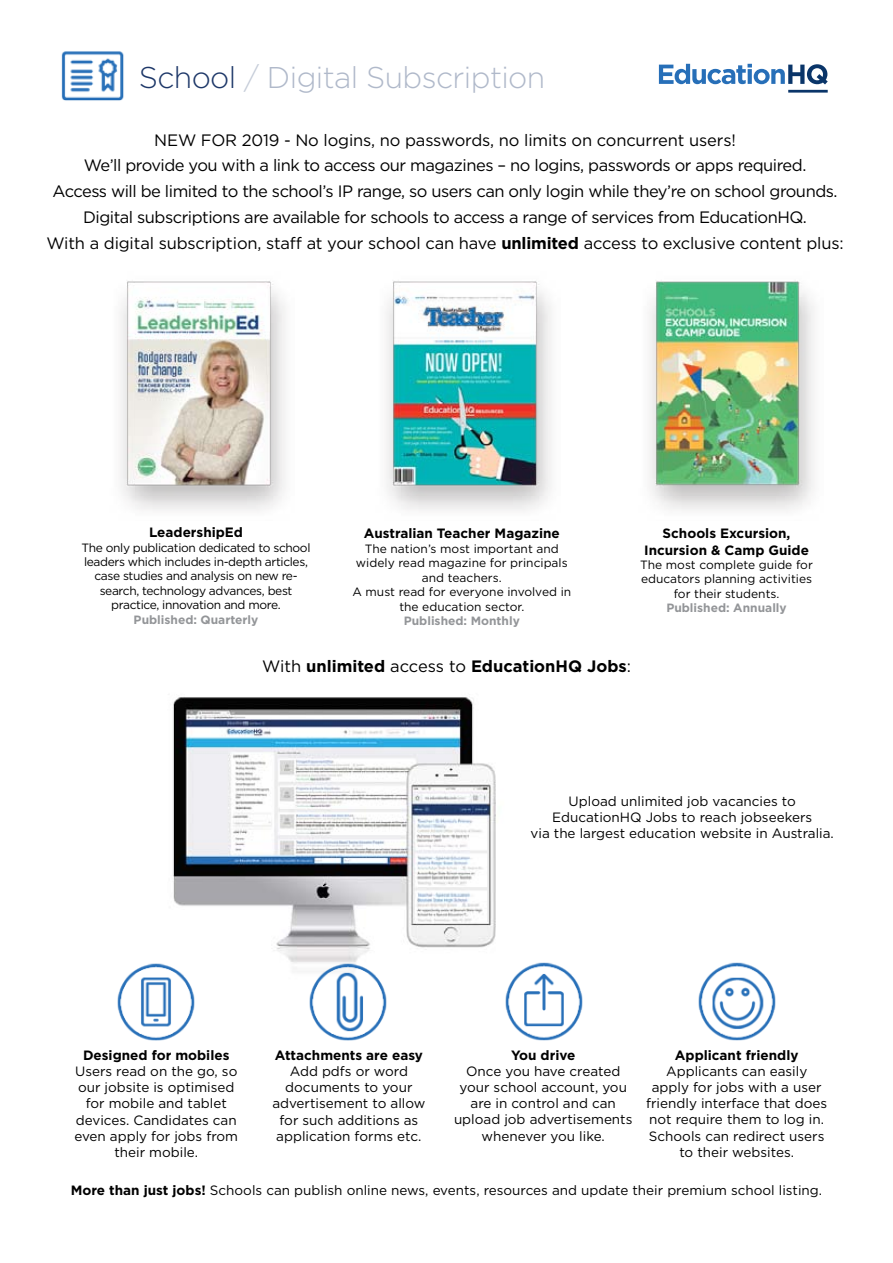
<style>
.page{position:relative;width:893px;height:1263px;background:#fff}
.page>*{position:absolute;margin:0;border:0;box-sizing:border-box;transform-origin:0 0}
.t1{font:300 30px "Gotham";letter-spacing:-.02em;color:#b0b9ca}
.t2{font:16.5px/25.8px "Gotham";letter-spacing:-.03em;color:#000;text-align:center}
.t3{font:700 16.5px "Gotham";color:#000}
.t4{font:13.5px/16.2px "Gotham";color:#000;text-align:center}
.t5{font:700 13.5px/16.2px "Gotham";color:#000;text-align:center}
.t6{font:12px/14.4px "Gotham";letter-spacing:-.015em;color:#000;text-align:center}
.t7{font:700 12px "Gotham";color:#939598}
.s1{color:#1d3768}
.s2{color:#c6cdd9}
.s3{font-weight:700}
.s4{font-weight:400}
</style>
<div class="page">
<hr style="left:788px;top:90px;width:40px;height:3px;background:#0a3569">
<svg style="left:659px;top:64px;width:169px;height:20px"></svg>
<img style="left:173px;top:697px;width:323px;height:266px">
<img style="left:386px;top:281px;width:165px;height:230px">
<img style="left:649px;top:281px;width:165px;height:230px">
<img style="left:61px;top:51px;width:63px;height:50px">
<img style="left:698px;top:962px;width:78px;height:79px">
<img style="left:117px;top:955px;width:86px;height:86px">
<img style="left:301px;top:955px;width:94px;height:86px">
<img style="left:505px;top:962px;width:78px;height:79px">
<img style="left:120px;top:281px;width:165px;height:230px">
<h1 class="t1" style="left:139px;top:58px;width:408px"><span class="s1">School</span> <span class="s2">/</span> Digital Subscription</h1>
<p class="t2" style="left:46px;top:127px;width:799px">NEW FOR 2019 - No logins, no passwords, no limits on concurrent users!<br>We’ll provide you with a link to access our magazines – no logins, passwords or apps required.<br>Access will be limited to the school’s IP range, so users can only login while they’re on school grounds.<br>Digital subscriptions are available for schools to access a range of services from EducationHQ.<br>With a digital subscription, staff at your school can have <span class="s3">unlimited</span> access to exclusive content plus:</p>
<p class="t5" style="left:149px;top:524px;width:95px">LeadershipEd</p>
<p class="t6" style="left:82px;top:540px;width:230px">The only publication dedicated to school leaders which includes in-depth articles, case studies and analysis on new re&shy;search, technology advances, best practice, innovation and more.</p>
<p class="t7" style="left:134px;top:611px;width:126px">Published: Quarterly</p>
<p class="t5" style="left:364px;top:525px;width:197px">Australian Teacher Magazine</p>
<p class="t6" style="left:352px;top:541px;width:220px">The nation’s most important and widely read magazine for principals and teachers.<br>A must read for everyone involved in the education sector.</p>
<p class="t7" style="left:404px;top:613px;width:118px">Published: Monthly</p>
<p class="t5" style="left:644px;top:525px;width:166px">Schools Excursion,<br>Incursion &amp; Camp Guide</p>
<p class="t6" style="left:640px;top:557px;width:174px">The most complete guide for educators planning activities for their students.</p>
<p class="t7" style="left:666px;top:600px;width:122px">Published: Annually</p>
<p class="t3" style="left:262px;top:655px;width:370px"><span class="s4">With</span> unlimited <span class="s4">access to</span> EducationHQ Jobs<span class="s4">:</span></p>
<p class="t4" style="left:530px;top:793px;width:305px">Upload unlimited job vacancies to<br>EducationHQ Jobs to reach jobseekers<br>via the largest education website in Australia.</p>
<p class="t5" style="left:83px;top:1047px;width:148px">Designed for mobiles</p>
<p class="t4" style="left:74px;top:1063px;width:165px">Users read on the go, so our jobsite is optimised for mobile and tablet devices. Candidates can even apply for jobs from their mobile.</p>
<p class="t5" style="left:275px;top:1047px;width:150px">Attachments are easy</p>
<p class="t4" style="left:272px;top:1063px;width:155px">Add pdfs or word documents to your advertisement to allow for such additions as application forms etc.</p>
<p class="t5" style="left:511px;top:1046px;width:66px">You drive</p>
<p class="t4" style="left:454px;top:1062px;width:180px">Once you have created your school account, you are in control and can upload job advertisements whenever you like.</p>
<p class="t5" style="left:675px;top:1046px;width:125px">Applicant friendly</p>
<p class="t4" style="left:646px;top:1062px;width:182px">Applicants can easily apply for jobs with a user friendly interface that does not require them to log in.<br>Schools can redirect users to their websites.</p>
<p class="t4" style="left:71px;top:1182px;width:753px"><span class="s3">More than just jobs!</span> Schools can publish online news, events, resources and update their premium school listing.</p>
</div>
